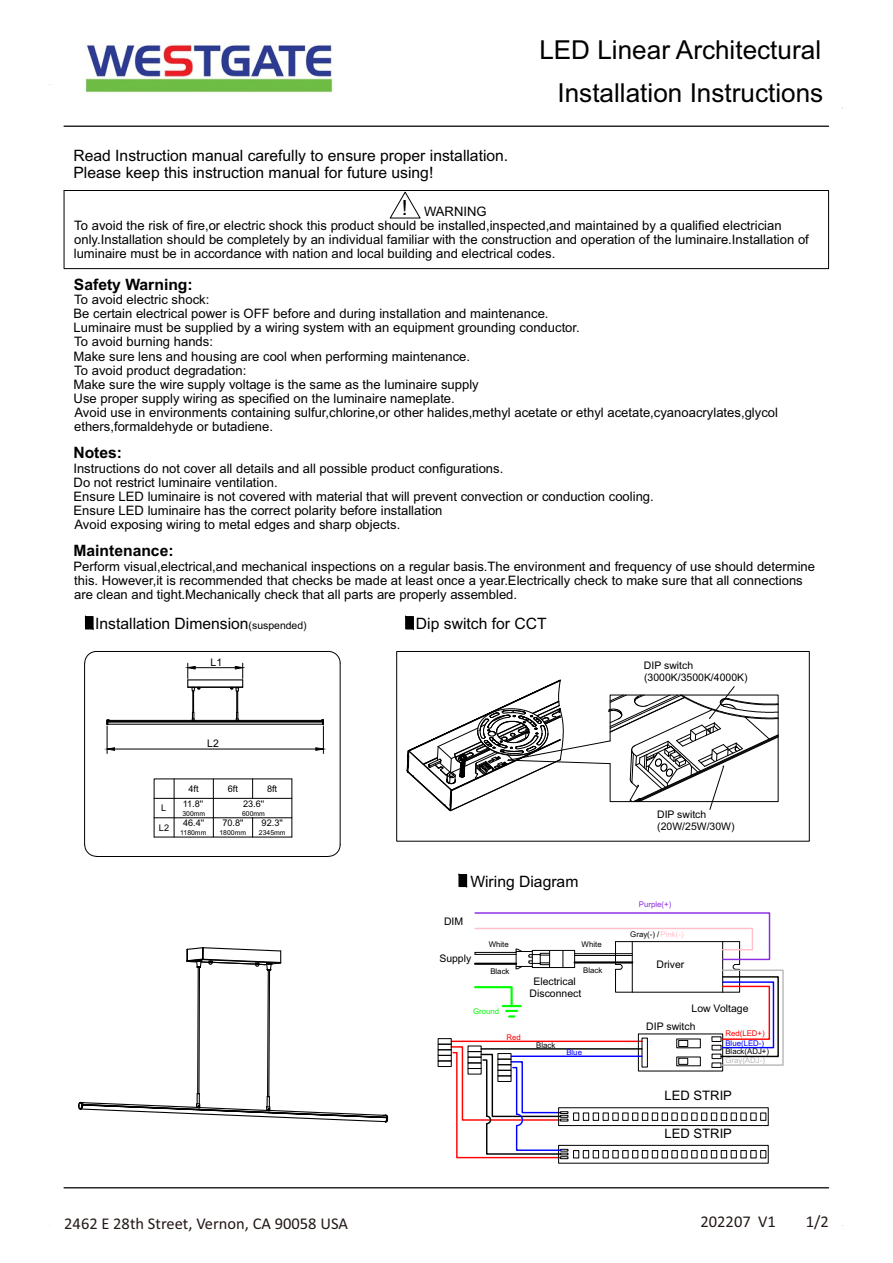
<style>
.page{position:relative;width:893px;height:1263px;background:#fff}
.page>*{position:absolute;margin:0;border:0;box-sizing:border-box;transform-origin:0 0}
.t1{font:26.1px "Arial";color:#000}
.t2{font:20.85px "Arial";color:#000}
.t3{font:16.5px "Calibri";color:#231916}
.t4{font:15.6px/17px "Arial";color:#000}
.t5{font:700 15.6px "Arial";color:#000}
.t6{font:13.05px/14.1px "Arial";color:#000}
.t7{font:10.5px/12.6px "Arial";color:#000}
.t8{font:9.15px "Arial";color:#000}
.t9{font:7.8px "Arial";color:#000}
.t10{font:7.8px "Arial";color:#00f}
.t11{font:7.8px "Arial";color:#f00}
.t12{font:7.8px "Arial";color:#bababa}
.t13{font:7.8px "Arial";color:#8a2be2}
.t14{font:7.8px "Arial";color:#0f0}
.t15{font:6.9px "Arial";color:#000}
.s1{font-size:10.5px}
.s2{color:#ffc0cb}
</style>
<div class="page">
<img style="left:85px;top:44px;width:248px;height:49px">
<hr style="left:64px;top:126px;width:764px;height:1px;background:#000">
<div style="left:64px;top:190px;width:764px;height:79px;border:1px solid #000"></div>
<svg style="left:87px;top:618px;width:4px;height:9px"></svg>
<div style="left:85px;top:616px;width:8px;height:13px;border:1px solid #000"></div>
<hr style="left:64px;top:1187px;width:764px;height:1px;background:#000">
<svg style="left:389px;top:191px;width:32px;height:28px"></svg>
<svg style="left:400px;top:615px;width:384px;height:544px"></svg>
<hr style="left:96px;top:651px;width:232px;height:1px;background:#000">
<svg style="left:328px;top:651px;width:13px;height:13px"></svg>
<hr style="left:340px;top:663px;width:1px;height:182px;background:#000">
<hr style="left:84px;top:663px;width:1px;height:182px;background:#000">
<svg style="left:84px;top:651px;width:12px;height:13px"></svg>
<div style="left:187px;top:679px;width:56px;height:9px;border:1px solid #000"></div>
<hr style="left:109px;top:720px;width:83px;height:1px;background:#000">
<hr style="left:194px;top:720px;width:42px;height:1px;background:#000">
<hr style="left:238px;top:720px;width:83px;height:1px;background:#000">
<svg style="left:191px;top:686px;width:10px;height:35px"></svg>
<svg style="left:230px;top:687px;width:10px;height:34px"></svg>
<hr style="left:108px;top:721px;width:214px;height:1px;background:#000">
<hr style="left:108px;top:724px;width:214px;height:1px;background:#000">
<hr style="left:195px;top:667px;width:40px;height:1px;background:#000">
<svg style="left:187px;top:663px;width:8px;height:15px"></svg>
<svg style="left:235px;top:663px;width:8px;height:15px"></svg>
<hr style="left:114px;top:749px;width:202px;height:1px;background:#000">
<svg style="left:106px;top:719px;width:8px;height:35px"></svg>
<svg style="left:316px;top:719px;width:8px;height:35px"></svg>
<svg style="left:78px;top:778px;width:310px;height:345px"></svg>
<h1 class="t1" style="left:539px;top:40px;width:283px">LED Linear Architectural</h1>
<h1 class="t1" style="left:557px;top:83px;width:267px">Installation Instructions</h1>
<p class="t4" style="left:73px;top:148px;width:436px">Read Instruction manual carefully to ensure proper installation.<br>Please keep this instruction manual for future using!</p>
<p class="t6" style="left:74px;top:206px;width:736px;text-indent:350px">WARNING<br>To avoid the risk of fire,or electric shock this product should be installed,inspected,and maintained by a qualified electrician only.Installation should be completely by an individual familiar with the construction and operation of the luminaire.Installation of luminaire must be in accordance with nation and local building and electrical codes.</p>
<p class="t5" style="left:74px;top:279px;width:120px">Safety Warning:</p>
<p class="t6" style="left:74px;top:294px;width:706px">To avoid electric shock:<br>Be certain electrical power is OFF before and during installation and maintenance.<br>Luminaire must be supplied by a wiring system with an equipment grounding conductor.<br>To avoid burning hands:<br>Make sure lens and housing are cool when performing maintenance.<br>To avoid product degradation:<br>Make sure the wire supply voltage is the same as the luminaire supply<br>Use proper supply wiring as specified on the luminaire nameplate.<br>Avoid use in environments containing sulfur,chlorine,or other halides,methyl acetate or ethyl acetate,cyanoacrylates,glycol ethers,formaldehyde or butadiene.</p>
<p class="t5" style="left:73px;top:447px;width:50px">Notes:</p>
<p class="t6" style="left:73px;top:462px;width:582px">Instructions do not cover all details and all possible product configurations.<br>Do not restrict luminaire ventilation.<br>Ensure LED luminaire is not covered with material that will prevent convection or conduction cooling.<br>Ensure LED luminaire has the correct polarity before installation<br>Avoid exposing wiring to metal edges and sharp objects.</p>
<p class="t5" style="left:73px;top:545px;width:102px">Maintenance:</p>
<p class="t6" style="left:74px;top:560px;width:743px">Perform visual,electrical,and mechanical inspections on a regular basis.The environment and frequency of use should determine this. However,it is recommended that checks be made at least once a year.Electrically check to make sure that all connections are clean and tight.Mechanically check that all parts are properly assembled.</p>
<h2 class="t2" style="left:402px;top:200px;width:7px">!</h2>
<p class="t4" style="left:95px;top:616px;width:213px">Installation Dimension<span class="s1">(suspended)</span></p>
<p class="t7" style="left:211px;top:657px;width:13px">L1</p>
<p class="t7" style="left:207px;top:738px;width:13px">L2</p>
<p class="t8" style="left:161px;top:805px;width:7px">L</p>
<p class="t8" style="left:159px;top:824px;width:12px">L2</p>
<p class="t8" style="left:188px;top:785px;width:12px">4ft</p>
<p class="t8" style="left:228px;top:785px;width:12px">6ft</p>
<p class="t8" style="left:267px;top:785px;width:12px">8ft</p>
<p class="t8" style="left:183px;top:800px;width:22px">11.8''</p>
<p class="t15" style="left:182px;top:811px;width:24px">300mm</p>
<p class="t8" style="left:183px;top:820px;width:23px">46.4''</p>
<p class="t15" style="left:180px;top:830px;width:28px">1180mm</p>
<p class="t8" style="left:243px;top:800px;width:23px">23.6''</p>
<p class="t15" style="left:242px;top:811px;width:24px">600mm</p>
<p class="t8" style="left:222px;top:820px;width:23px">70.8''</p>
<p class="t15" style="left:219px;top:830px;width:28px">1800mm</p>
<p class="t8" style="left:261px;top:820px;width:23px">92.3''</p>
<p class="t15" style="left:259px;top:830px;width:28px">2345mm</p>
<p class="t4" style="left:416px;top:616px;width:132px">Dip switch for CCT</p>
<p class="t7" style="left:644px;top:660px;width:105px">DIP switch (3000K/3500K/4000K)</p>
<p class="t4" style="left:470px;top:874px;width:109px">Wiring Diagram</p>
<p class="t7" style="left:444px;top:915px;width:21px">DIM</p>
<p class="t7" style="left:439px;top:953px;width:33px">Supply</p>
<p class="t9" style="left:488px;top:942px;width:22px">White</p>
<p class="t9" style="left:490px;top:968px;width:21px">Black</p>
<p class="t14" style="left:473px;top:1008px;width:28px">Ground</p>
<p class="t11" style="left:506px;top:1035px;width:16px">Red</p>
<p class="t9" style="left:581px;top:942px;width:22px">White</p>
<p class="t9" style="left:583px;top:968px;width:21px">Black</p>
<p class="t7" style="left:529px;top:976px;width:53px;text-align:center">Electrical<br>Disconnect</p>
<p class="t9" style="left:536px;top:1042px;width:21px">Black</p>
<p class="t10" style="left:566px;top:1050px;width:17px">Blue</p>
<p class="t7" style="left:657px;top:809px;width:79px">DIP switch (20W/25W/30W)</p>
<p class="t13" style="left:639px;top:902px;width:34px">Purple(+)</p>
<p class="t9" style="left:630px;top:932px;width:55px">Gray(-) /<span class="s2">Pink(-)</span></p>
<p class="t7" style="left:656px;top:959px;width:29px">Driver</p>
<p class="t7" style="left:646px;top:1000px;width:104px;line-height:17.9px;text-indent:45px">Low Voltage<br>DIP switch</p>
<p class="t11" style="left:725px;top:1031px;width:41px">Red(LED+)</p>
<p class="t10" style="left:725px;top:1040px;width:40px">Blue(LED-)</p>
<p class="t9" style="left:725px;top:1049px;width:45px">Black(ADJ+)</p>
<p class="t12" style="left:725px;top:1058px;width:41px">Gray(ADJ-)</p>
<p class="t6" style="left:664px;top:1090px;width:69px">LED STRIP</p>
<p class="t6" style="left:664px;top:1128px;width:69px">LED STRIP</p>
<p class="t3" style="left:64px;top:1216px;width:285px">2462 E 28th Street, Vernon, CA 90058 USA</p>
<p class="t3" style="left:700px;top:1215px;width:77px">202207 V1</p>
<p class="t3" style="left:805px;top:1215px;width:25px">1/2</p>
</div>
